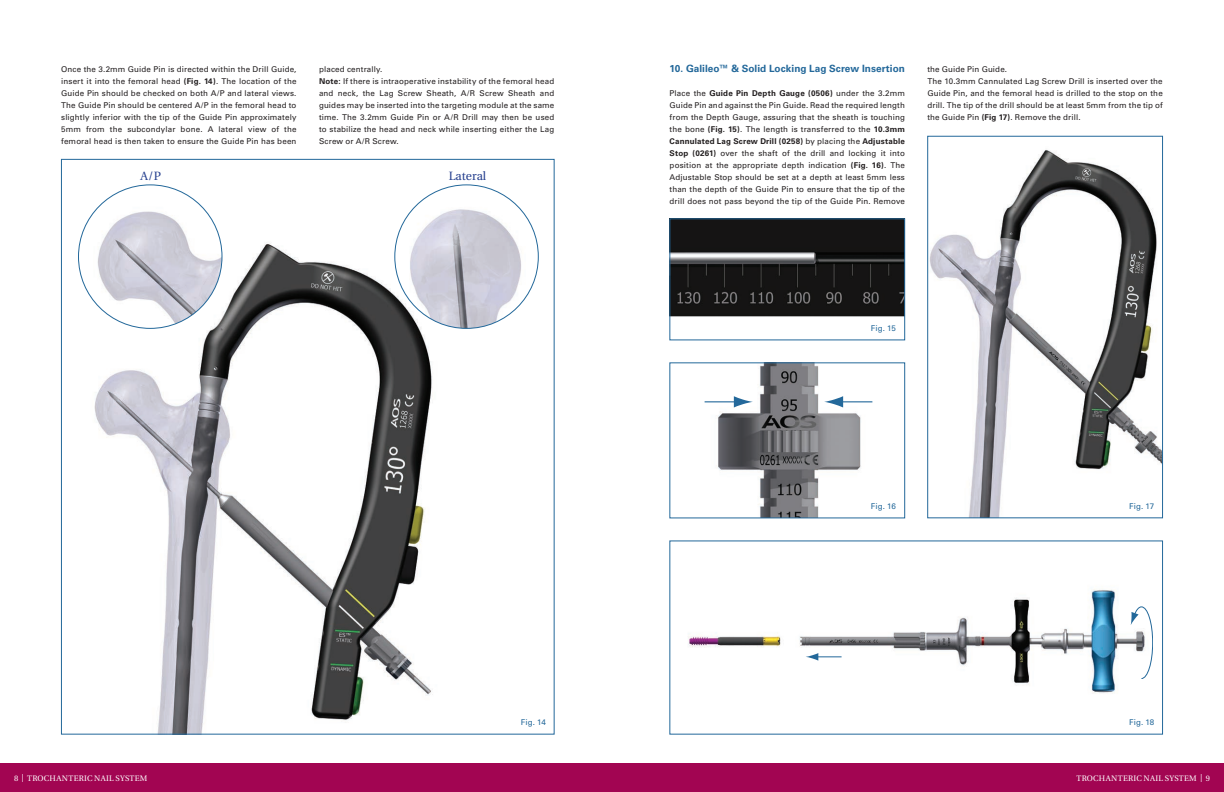
<style>
.page{position:relative;width:1224px;height:792px;background:#fff}
.page>*{position:absolute;margin:0;border:0;box-sizing:border-box;transform-origin:0 0}
.t1{font:12px "Utopia";color:#253f8e}
.t2{font:700 10px "Univers";letter-spacing:.005em;color:#23689a}
.t3{font:8px/12px "Univers";letter-spacing:.015em;color:#231f20;text-align:justify}
.t4{font:8px "Utopia";letter-spacing:.03em;color:#fff}
.t5{font:8px "Univers";letter-spacing:.01em;color:#23689a}
.s1{font-weight:700}
</style>
<div class="page">
<div style="left:0;top:764px;width:1224px;height:28px;background:#a20552"></div>
<img style="left:78px;top:208px;width:461px;height:524px">
<img style="left:79px;top:185px;width:143px;height:143px;border-radius:72px">
<img style="left:395px;top:185px;width:143px;height:143px;border-radius:72px">
<img style="left:672px;top:221px;width:231px;height:96px">
<img style="left:704px;top:365px;width:169px;height:151px">
<div style="left:670px;top:363px;width:235px;height:155px;border:1px solid #23689a"></div>
<img style="left:930px;top:150px;width:231px;height:366px">
<div style="left:927px;top:136px;width:236px;height:382px;border:1px solid #23689a"></div>
<img style="left:688px;top:589px;width:456px;height:104px">
<hr style="left:705px;top:401px;width:33px;height:1px;background:#23689a">
<svg style="left:734px;top:396px;width:19px;height:12px"></svg>
<hr style="left:839px;top:401px;width:33px;height:1px;background:#23689a">
<svg style="left:824px;top:396px;width:19px;height:11px"></svg>
<svg style="left:1131px;top:607px;width:22px;height:72px"></svg>
<svg style="left:806px;top:653px;width:36px;height:8px"></svg>
<p class="t3" style="left:61px;top:63px;width:237px">Once the 3.2mm Guide Pin is directed within the Drill Guide, insert it into the femoral head <span class="s1">(Fig. 14)</span>. The location of the Guide Pin should be checked on both A/P and lateral views.<br>The Guide Pin should be centered A/P in the femoral head to slightly inferior with the tip of the Guide Pin approximately 5mm from the subcondylar bone. A lateral view of the femoral head is then taken to ensure the Guide Pin has been</p>
<p class="t3" style="left:319px;top:63px;width:237px;text-align:left">placed centrally.<br><span class="s1">Note:</span> If there is intraoperative instability of the femoral head and neck, the Lag Screw Sheath, A/R Screw Sheath and guides may be inserted into the targeting module at the same time. The 3.2mm Guide Pin or A/R Drill may then be used to stabilize the head and neck while inserting either the Lag Screw or A/R Screw.</p>
<p class="t2" style="left:670px;top:63px;width:237px">10. Galileo™ &amp; Solid Locking Lag Screw Insertion</p>
<p class="t3" style="left:670px;top:87px;width:237px">Place the <span class="s1">Guide Pin Depth Gauge (0506)</span> under the 3.2mm Guide Pin and against the Pin Guide. Read the required length from the Depth Gauge, assuring that the sheath is touching the bone <span class="s1">(Fig. 15)</span>. The length is transferred to the <span class="s1">10.3mm Cannulated Lag Screw Drill (0258)</span> by placing the <span class="s1">Adjustable Stop (0261)</span> over the shaft of the drill and locking it into position at the appropriate depth indication <span class="s1">(Fig. 16)</span>. The Adjustable Stop should be set at a depth at least 5mm less than the depth of the Guide Pin to ensure that the tip of the drill does not pass beyond the tip of the Guide Pin. Remove</p>
<h1 class="t1" style="left:141px;top:169px;width:22px">A/P</h1>
<h1 class="t1" style="left:449px;top:169px;width:39px">Lateral</h1>
<p class="t3" style="left:927px;top:63px;width:237px;text-align:left">the Guide Pin Guide.<br>The 10.3mm Cannulated Lag Screw Drill is inserted over the Guide Pin, and the femoral head is drilled to the stop on the drill. The tip of the drill should be at least 5mm from the tip of the Guide Pin <span class="s1">(Fig 17)</span>. Remove the drill.</p>
<p class="t5" style="left:871px;top:323px;width:27px">Fig. 15</p>
<p class="t5" style="left:871px;top:502px;width:27px">Fig. 16</p>
<p class="t5" style="left:1129px;top:502px;width:27px">Fig. 17</p>
<p class="t5" style="left:521px;top:718px;width:27px">Fig. 14</p>
<p class="t5" style="left:1129px;top:718px;width:27px">Fig. 18</p>
<p class="t4" style="left:14px;top:774px;width:135px">8 | TROCHANTERIC NAIL SYSTEM</p>
<p class="t4" style="left:1077px;top:774px;width:135px">TROCHANTERIC NAIL SYSTEM | 9</p>
</div>
